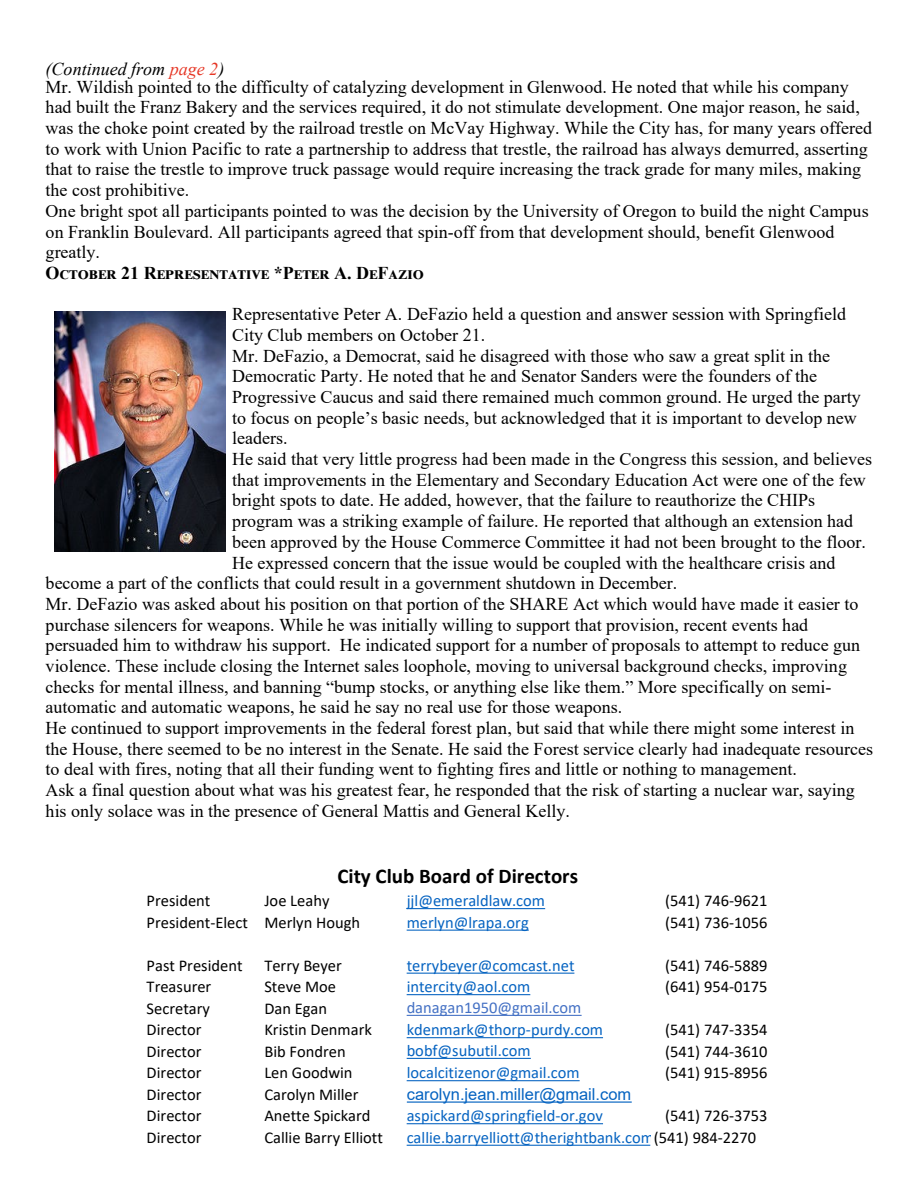
<style>
.page{position:relative;width:918px;height:1188px;background:#fff}
.page>*{position:absolute;margin:0;border:0;box-sizing:border-box;transform-origin:0 0}
.t1{font:700 21px "Calibri";color:#000}
.t2{font:18px/20.7px "Times New Roman";color:#000}
.t3{font:700 18px "Times New Roman";color:#000}
.t4{font:italic 18px "Times New Roman";color:#000}
.t5{font:16.5px "Calibri";color:#000}
.t6{font:16.5px "Calibri";color:#0563c1}
.t7{font:16.5px "Arial";color:#0563c1}
.t8{font:16.5px "Calibri";color:#4471c4}
.s1{color:#e63726}
.s2{color:#000}
</style>
<div class="page">
<img style="left:54px;top:311px;width:171px;height:240px">
<hr style="left:407px;top:908px;width:138px;height:1px;background:#0563c1">
<hr style="left:407px;top:930px;width:122px;height:1px;background:#0563c1">
<hr style="left:407px;top:973px;width:167px;height:1px;background:#0563c1">
<hr style="left:407px;top:994px;width:123px;height:1px;background:#0563c1">
<hr style="left:407px;top:1015px;width:175px;height:1px;background:#4471c4">
<hr style="left:407px;top:1037px;width:196px;height:1px;background:#0563c1">
<hr style="left:407px;top:1058px;width:124px;height:1px;background:#0563c1">
<hr style="left:407px;top:1080px;width:173px;height:1px;background:#0563c1">
<hr style="left:407px;top:1101px;width:225px;height:2px;background:#0563c1">
<hr style="left:407px;top:1123px;width:196px;height:1px;background:#0563c1">
<hr style="left:407px;top:1145px;width:243px;height:1px;background:#0563c1">
<p class="t4" style="left:46px;top:62px;width:180px">(Continued from <span class="s1">page 2</span>)</p>
<p class="t2" style="left:46px;top:78px;width:828px">Mr. Wildish pointed to the difficulty of catalyzing development in Glenwood. He noted that while his company had built the Franz Bakery and the services required, it do not stimulate development. One major reason, he said, was the choke point created by the railroad trestle on McVay Highway. While the City has, for many years offered to work with Union Pacific to rate a partnership to address that trestle, the railroad has always demurred, asserting that to raise the trestle to improve truck passage would require increasing the track grade for many miles, making the cost prohibitive.<br>One bright spot all participants pointed to was the decision by the University of Oregon to build the night Campus on Franklin Boulevard. All participants agreed that spin-off from that development should, benefit Glenwood greatly.</p>
<p class="t3" style="left:46px;top:267px;width:380px">October 21 Representative *Peter A. DeFazio</p>
<p class="t2" style="left:232px;top:306px;width:616px">Representative Peter A. DeFazio held a question and answer session with Springfield</p>
<p class="t2" style="left:232px;top:326px;width:255px">City Club members on October 21.</p>
<p class="t2" style="left:232px;top:347px;width:600px">Mr. DeFazio, a Democrat, said he disagreed with those who saw a great split in the</p>
<p class="t2" style="left:232px;top:368px;width:587px">Democratic Party. He noted that he and Senator Sanders were the founders of the</p>
<p class="t2" style="left:232px;top:388px;width:630px">Progressive Caucus and said there remained much common ground. He urged the party</p>
<p class="t2" style="left:232px;top:409px;width:626px">to focus on people’s basic needs, but acknowledged that it is important to develop new</p>
<p class="t2" style="left:232px;top:430px;width:57px">leaders.</p>
<p class="t2" style="left:232px;top:450px;width:642px">He said that very little progress had been made in the Congress this session, and believes</p>
<p class="t2" style="left:232px;top:471px;width:635px">that improvements in the Elementary and Secondary Education Act were one of the few</p>
<p class="t2" style="left:232px;top:492px;width:585px">bright spots to date. He added, however, that the failure to reauthorize the CHIPs</p>
<p class="t2" style="left:232px;top:512px;width:623px">program was a striking example of failure. He reported that although an extension had</p>
<p class="t2" style="left:232px;top:533px;width:635px">been approved by the House Commerce Committee it had not been brought to the floor.</p>
<p class="t2" style="left:232px;top:554px;width:605px">He expressed concern that the issue would be coupled with the healthcare crisis and</p>
<p class="t2" style="left:46px;top:575px;width:633px">become a part of the conflicts that could result in a government shutdown in December.</p>
<p class="t2" style="left:46px;top:595px;width:814px">Mr. DeFazio was asked about his position on that portion of the SHARE Act which would have made it easier to</p>
<p class="t2" style="left:46px;top:616px;width:764px">purchase silencers for weapons. While he was initially willing to support that provision, recent events had</p>
<p class="t2" style="left:46px;top:637px;width:816px">persuaded him to withdraw his support. He indicated support for a number of proposals to attempt to reduce gun</p>
<p class="t2" style="left:46px;top:657px;width:803px">violence. These include closing the Internet sales loophole, moving to universal background checks, improving</p>
<p class="t2" style="left:46px;top:678px;width:787px">checks for mental illness, and banning “bump stocks, or anything else like them.” More specifically on semi-</p>
<p class="t2" style="left:46px;top:699px;width:578px">automatic and automatic weapons, he said he say no real use for those weapons.</p>
<p class="t2" style="left:46px;top:719px;width:810px">He continued to support improvements in the federal forest plan, but said that while there might some interest in</p>
<p class="t2" style="left:46px;top:740px;width:829px">the House, there seemed to be no interest in the Senate. He said the Forest service clearly had inadequate resources</p>
<p class="t2" style="left:46px;top:761px;width:753px">to deal with fires, noting that all their funding went to fighting fires and little or nothing to management.</p>
<p class="t2" style="left:46px;top:781px;width:811px">Ask a final question about what was his greatest fear, he responded that the risk of starting a nuclear war, saying</p>
<p class="t2" style="left:46px;top:802px;width:526px">his only solace was in the presence of General Mattis and General Kelly.</p>
<p class="t1" style="left:337px;top:868px;width:242px">City Club Board of Directors</p>
<p class="t5" style="left:147px;top:894px;width:65px">President</p>
<p class="t5" style="left:264px;top:894px;width:67px">Joe Leahy</p>
<p class="t6" style="left:407px;top:894px;width:140px">jjl@emeraldlaw.com</p>
<p class="t5" style="left:665px;top:894px;width:104px">(541) 746‐9621</p>
<p class="t5" style="left:147px;top:915px;width:215px">President‐Elect Merlyn Hough</p>
<p class="t6" style="left:407px;top:915px;width:124px">merlyn@lrapa.org</p>
<p class="t5" style="left:665px;top:915px;width:104px">(541) 736‐1056</p>
<p class="t5" style="left:147px;top:958px;width:97px">Past President</p>
<p class="t5" style="left:264px;top:958px;width:79px">Terry Beyer</p>
<p class="t6" style="left:407px;top:958px;width:169px">terrybeyer@comcast.net</p>
<p class="t5" style="left:665px;top:958px;width:104px">(541) 746‐5889</p>
<p class="t5" style="left:147px;top:980px;width:66px">Treasurer</p>
<p class="t5" style="left:264px;top:980px;width:73px">Steve Moe</p>
<p class="t6" style="left:407px;top:980px;width:125px">intercity@aol.com</p>
<p class="t5" style="left:665px;top:980px;width:104px">(641) 954‐0175</p>
<p class="t5" style="left:147px;top:1001px;width:65px">Secretary</p>
<p class="t5" style="left:264px;top:1001px;width:64px">Dan Egan</p>
<p class="t8" style="left:407px;top:1001px;width:176px">danagan1950@gmail.com</p>
<p class="t5" style="left:147px;top:1023px;width:56px">Director</p>
<p class="t5" style="left:264px;top:1023px;width:109px">Kristin Denmark</p>
<p class="t6" style="left:407px;top:1023px;width:198px">kdenmark@thorp‐purdy.com</p>
<p class="t5" style="left:665px;top:1023px;width:104px">(541) 747‐3354</p>
<p class="t5" style="left:147px;top:1044px;width:56px">Director</p>
<p class="t5" style="left:264px;top:1044px;width:83px">Bib Fondren</p>
<p class="t6" style="left:407px;top:1044px;width:126px">bobf@subutil.com</p>
<p class="t5" style="left:665px;top:1044px;width:104px">(541) 744‐3610</p>
<p class="t5" style="left:147px;top:1066px;width:56px">Director</p>
<p class="t5" style="left:264px;top:1066px;width:90px">Len Goodwin</p>
<p class="t6" style="left:407px;top:1066px;width:175px">localcitizenor@gmail.com</p>
<p class="t5" style="left:665px;top:1066px;width:104px">(541) 915‐8956</p>
<p class="t5" style="left:147px;top:1087px;width:56px">Director</p>
<p class="t5" style="left:264px;top:1087px;width:96px">Carolyn Miller</p>
<p class="t7" style="left:407px;top:1088px;width:226px">carolyn.jean.miller@gmail.com</p>
<p class="t5" style="left:147px;top:1109px;width:56px">Director</p>
<p class="t5" style="left:264px;top:1109px;width:108px">Anette Spickard</p>
<p class="t6" style="left:407px;top:1109px;width:198px">aspickard@springfield‐or.gov</p>
<p class="t5" style="left:665px;top:1109px;width:104px">(541) 726‐3753</p>
<p class="t5" style="left:147px;top:1130px;width:56px">Director</p>
<p class="t5" style="left:264px;top:1130px;width:120px">Callie Barry Elliott</p>
<p class="t6" style="left:407px;top:1130px;width:351px">callie.barryelliott@therightbank.co m<span class="s2">(541) 984‐2270</span></p>
</div>
